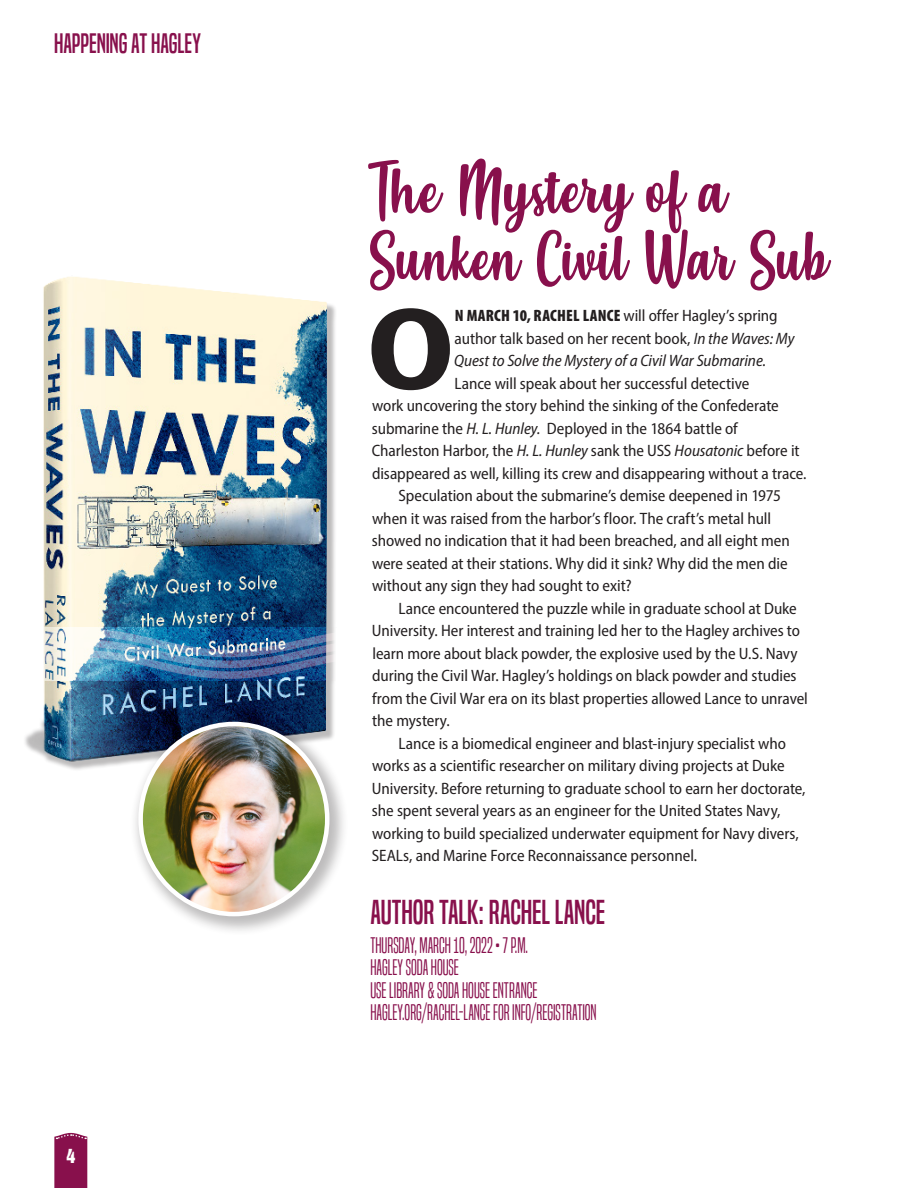
<style>
.page{position:relative;width:918px;height:1188px;background:#fff}
.page>*{position:absolute;margin:0;border:0;box-sizing:border-box;transform-origin:0 0}
.story_text__first_pa{font:900 110.7px "Glypha LT Std";color:#231f20}
.t1{font:63px/67.5px "Misses";letter-spacing:.005em;color:#88104c;scale:.96 1}
.box_1{font:32.25px "Built Titling Rg";letter-spacing:-.005em;color:#88104c}
.t2{font:26.25px "Built Titling Rg";letter-spacing:-.005em;color:#88104c}
.box_2{font:21px/22.5px "Built Titling Lt";color:#88104c}
.t3{font:18px "Helvetica Inserat LT Std";color:#fff}
.story_text{font:semi-condensed 16.5px/22.5px "Myriad Pro";letter-spacing:-.005em;color:#231f20}
.story_text__first_pa-2{font:italic semi-condensed 16.5px/22.5px "Myriad Pro";letter-spacing:-.005em;color:#231f20}
.s1{font-weight:900;font-style:normal;font-stretch:condensed}
.s2{font-style:normal}
.s3{font-style:italic}
</style>
<div class="page">
<svg style="left:54px;top:1133px;width:33px;height:55px;background:#8d1c55"></svg>
<img style="left:25px;top:276px;width:311px;height:494px">
<img style="left:25px;top:627px;width:311px;height:53px">
<div style="left:129px;top:713px;width:220px;height:223px;background:#231f20;opacity:.3"></div>
<img style="left:141px;top:724px;width:186px;height:190px">
<div style="left:138px;top:722px;width:191px;height:194px;border:4px solid #fff;border-radius:50%"></div>
<p class="t2" style="left:54px;top:28px;width:148px">HAPPENING AT HAGLEY</p>
<p class="t3" style="left:66px;top:1145px;width:10px">4</p>
<p class="t1" style="left:367px;top:159px;width:482px">The Mystery of a<br>Sunken Civil War Sub</p>
<p class="story_text__first_pa" style="left:368px;top:282px;width:88px">O</p>
<p class="story_text__first_pa-2" style="left:454px;top:304px;width:342px"><span class="s1">N MARCH 10, RACHEL LANCE</span> <span class="s2">will offer Hagley’s spring author talk based on her recent book,</span> In the Waves: My<br>Quest to Solve the Mystery of a Civil War Submarine.</p>
<p class="story_text" style="left:372px;top:372px;width:436px;text-indent:83px">Lance will speak about her successful detective<br>work uncovering the story behind the sinking of the Confederate submarine the <span class="s3">H. L. Hunley.</span> Deployed in the 1864 battle of Charleston Harbor, the <span class="s3">H. L. Hunley</span> sank the USS <span class="s3">Housatonic</span> before it disappeared as well, killing its crew and disappearing without a trace.</p>
<p class="story_text" style="left:372px;top:484px;width:419px;text-indent:27px">Speculation about the submarine’s demise deepened in 1975 when it was raised from the harbor’s floor. The craft’s metal hull showed no indication that it had been breached, and all eight men were seated at their stations. Why did it sink? Why did the men die without any sign they had sought to exit?</p>
<p class="story_text" style="left:372px;top:597px;width:437px;text-indent:27px">Lance encountered the puzzle while in graduate school at Duke University. Her interest and training led her to the Hagley archives to learn more about black powder, the explosive used by the U.S. Navy during the Civil War. Hagley’s holdings on black powder and studies from the Civil War era on its blast properties allowed Lance to unravel the mystery.</p>
<p class="story_text" style="left:372px;top:732px;width:435px;text-indent:27px">Lance is a biomedical engineer and blast-injury specialist who works as a scientific researcher on military diving projects at Duke University. Before returning to graduate school to earn her doctorate, she spent several years as an engineer for the United States Navy, working to build specialized underwater equipment for Navy divers, SEALs, and Marine Force Reconnaissance personnel.</p>
<p class="box_1" style="left:370px;top:893px;width:236px">AUTHOR TALK: RACHEL LANCE</p>
<p class="box_2" style="left:370px;top:934px;width:228px">THURSDAY, MARCH 10, 2022 • 7 P.M.<br>HAGLEY SODA HOUSE<br>USE LIBRARY &amp; SODA HOUSE ENTRANCE HAGLEY.ORG/RACHEL-LANCE FOR INFO/REGISTRATION</p>
</div>
